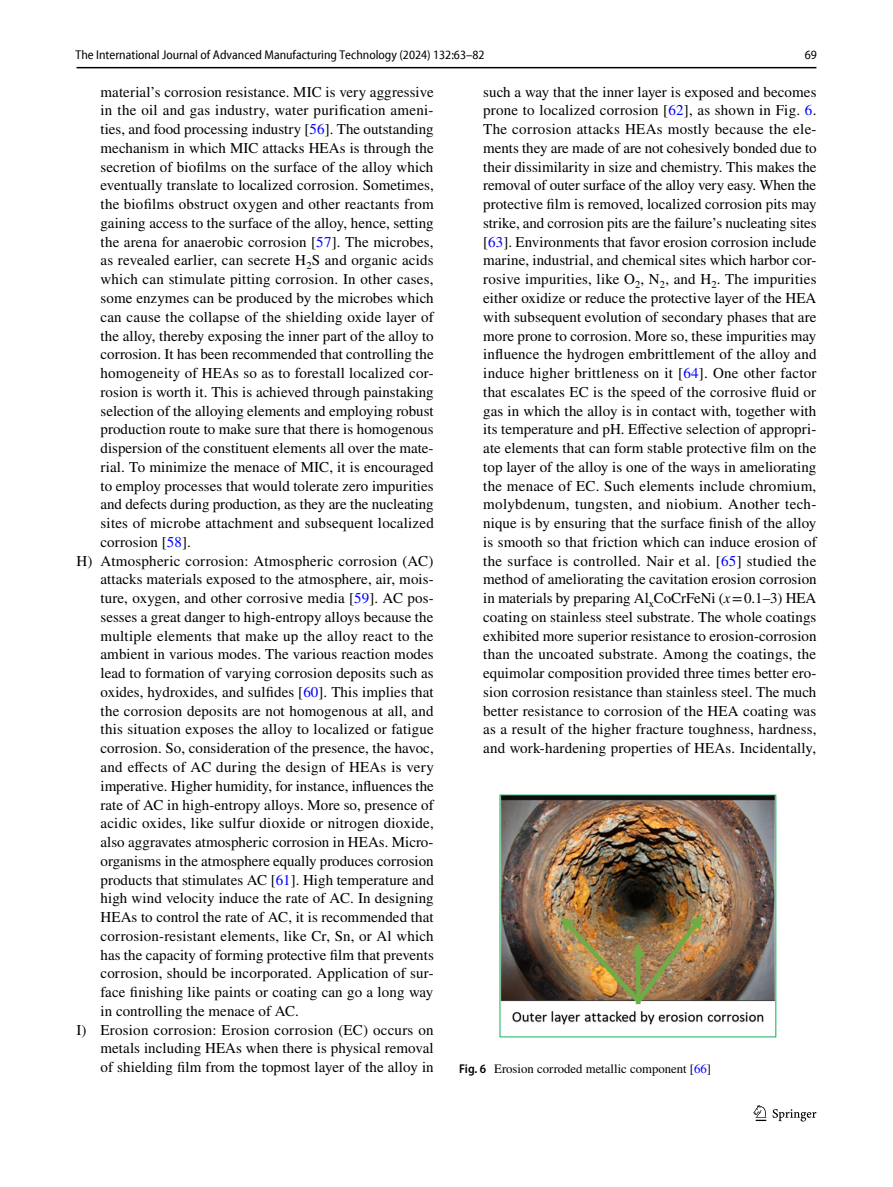
<style>
.page{position:relative;width:893px;height:1187px;background:#fff}
.page>*{position:absolute;margin:0;border:0;box-sizing:border-box;transform-origin:0 0}
.t1{font:15px/18.8px "STIX";letter-spacing:.005em;color:#000;text-align:justify}
.t2{font:semi-condensed 12.75px "Myriad Pro Unic";color:#000}
.t3{font:12.75px "STIX";color:#000}
.s1{color:#00f}
.s2{font-style:italic}
.s3{font-family:"Myriad Pro";font-weight:600;font-stretch:semi-condensed}
</style>
<div class="page">
<hr style="left:77px;top:67px;width:739px;height:1px;background:#000">
<svg style="left:753px;top:1105px;width:13px;height:15px"></svg>
<svg style="left:773px;top:1109px;width:43px;height:12px"></svg>
<img style="left:500px;top:794px;width:276px;height:243px">
<p class="t2" style="left:76px;top:50px;width:410px">The International Journal of Advanced Manufacturing Technology (2024) 132:63–82</p>
<p class="t2" style="left:805px;top:50px;width:14px">69</p>
<p class="t1" style="left:101px;top:83px;width:335px">material’s corrosion resistance. MIC is very aggressive</p>
<p class="t1" style="left:101px;top:102px;width:334px">in the oil and gas industry, water purification ameni-</p>
<p class="t1" style="left:101px;top:121px;width:335px">ties, and food processing industry [<span class="s1">56</span>]. The outstanding</p>
<p class="t1" style="left:101px;top:139px;width:335px">mechanism in which MIC attacks HEAs is through the</p>
<p class="t1" style="left:101px;top:158px;width:334px">secretion of biofilms on the surface of the alloy which</p>
<p class="t1" style="left:101px;top:177px;width:335px">eventually translate to localized corrosion. Sometimes,</p>
<p class="t1" style="left:101px;top:196px;width:335px">the biofilms obstruct oxygen and other reactants from</p>
<p class="t1" style="left:101px;top:214px;width:335px">gaining access to the surface of the alloy, hence, setting</p>
<p class="t1" style="left:101px;top:233px;width:335px">the arena for anaerobic corrosion [<span class="s1">57</span>]. The microbes,</p>
<p class="t1" style="left:101px;top:252px;width:335px">as revealed earlier, can secrete H<sub>2</sub>S and organic acids</p>
<p class="t1" style="left:101px;top:271px;width:335px">which can stimulate pitting corrosion. In other cases,</p>
<p class="t1" style="left:101px;top:289px;width:335px">some enzymes can be produced by the microbes which</p>
<p class="t1" style="left:101px;top:308px;width:335px">can cause the collapse of the shielding oxide layer of</p>
<p class="t1" style="left:101px;top:327px;width:335px">the alloy, thereby exposing the inner part of the alloy to</p>
<p class="t1" style="left:101px;top:346px;width:335px">corrosion. It has been recommended that controlling the</p>
<p class="t1" style="left:101px;top:364px;width:335px">homogeneity of HEAs so as to forestall localized cor-</p>
<p class="t1" style="left:101px;top:383px;width:335px">rosion is worth it. This is achieved through painstaking</p>
<p class="t1" style="left:101px;top:402px;width:335px">selection of the alloying elements and employing robust</p>
<p class="t1" style="left:101px;top:421px;width:335px">production route to make sure that there is homogenous</p>
<p class="t1" style="left:101px;top:439px;width:335px">dispersion of the constituent elements all over the mate-</p>
<p class="t1" style="left:101px;top:458px;width:335px">rial. To minimize the menace of MIC, it is encouraged</p>
<p class="t1" style="left:101px;top:477px;width:335px">to employ processes that would tolerate zero impurities</p>
<p class="t1" style="left:101px;top:496px;width:335px">and defects during production, as they are the nucleating</p>
<p class="t1" style="left:101px;top:514px;width:335px">sites of microbe attachment and subsequent localized</p>
<p class="t1" style="left:101px;top:533px;width:92px">corrosion [<span class="s1">58</span>].</p>
<p class="t1" style="left:77px;top:552px;width:358px">H) Atmospheric corrosion: Atmospheric corrosion (AC)</p>
<p class="t1" style="left:101px;top:571px;width:335px">attacks materials exposed to the atmosphere, air, mois-</p>
<p class="t1" style="left:101px;top:589px;width:335px">ture, oxygen, and other corrosive media [<span class="s1">59</span>]. AC pos-</p>
<p class="t1" style="left:101px;top:608px;width:334px">sesses a great danger to high-entropy alloys because the</p>
<p class="t1" style="left:101px;top:627px;width:334px">multiple elements that make up the alloy react to the</p>
<p class="t1" style="left:101px;top:646px;width:335px">ambient in various modes. The various reaction modes</p>
<p class="t1" style="left:101px;top:664px;width:335px">lead to formation of varying corrosion deposits such as</p>
<p class="t1" style="left:101px;top:683px;width:335px">oxides, hydroxides, and sulfides [<span class="s1">60</span>]. This implies that</p>
<p class="t1" style="left:101px;top:702px;width:335px">the corrosion deposits are not homogenous at all, and</p>
<p class="t1" style="left:101px;top:721px;width:335px">this situation exposes the alloy to localized or fatigue</p>
<p class="t1" style="left:101px;top:739px;width:335px">corrosion. So, consideration of the presence, the havoc,</p>
<p class="t1" style="left:101px;top:758px;width:335px">and effects of AC during the design of HEAs is very</p>
<p class="t1" style="left:101px;top:777px;width:335px">imperative. Higher humidity, for instance, influences the</p>
<p class="t1" style="left:101px;top:796px;width:335px">rate of AC in high-entropy alloys. More so, presence of</p>
<p class="t1" style="left:101px;top:814px;width:335px">acidic oxides, like sulfur dioxide or nitrogen dioxide,</p>
<p class="t1" style="left:101px;top:833px;width:334px">also aggravates atmospheric corrosion in HEAs. Micro-</p>
<p class="t1" style="left:101px;top:852px;width:335px">organisms in the atmosphere equally produces corrosion</p>
<p class="t1" style="left:101px;top:871px;width:335px">products that stimulates AC [<span class="s1">61</span>]. High temperature and</p>
<p class="t1" style="left:101px;top:889px;width:335px">high wind velocity induce the rate of AC. In designing</p>
<p class="t1" style="left:101px;top:908px;width:335px">HEAs to control the rate of AC, it is recommended that</p>
<p class="t1" style="left:101px;top:927px;width:334px">corrosion-resistant elements, like Cr, Sn, or Al which</p>
<p class="t1" style="left:101px;top:946px;width:335px">has the capacity of forming protective film that prevents</p>
<p class="t1" style="left:101px;top:964px;width:335px">corrosion, should be incorporated. Application of sur-</p>
<p class="t1" style="left:101px;top:983px;width:334px">face finishing like paints or coating can go a long way</p>
<p class="t1" style="left:101px;top:1002px;width:200px">in controlling the menace of AC.</p>
<p class="t1" style="left:77px;top:1021px;width:359px">I) Erosion corrosion: Erosion corrosion (EC) occurs on</p>
<p class="t1" style="left:101px;top:1039px;width:335px">metals including HEAs when there is physical removal</p>
<p class="t1" style="left:101px;top:1058px;width:335px">of shielding film from the topmost layer of the alloy in</p>
<p class="t1" style="left:483px;top:83px;width:335px">such a way that the inner layer is exposed and becomes prone to localized corrosion [<span class="s1">62</span>], as shown in Fig. <span class="s1">6</span>.<br>The corrosion attacks HEAs mostly because the ele&shy;ments they are made of are not cohesively bonded due to their dissimilarity in size and chemistry. This makes the removal of outer surface of the alloy very easy. When the protective film is removed, localized corrosion pits may strike, and corrosion pits are the failure’s nucleating sites [<span class="s1">63</span>]. Environments that favor erosion corrosion include marine, industrial, and chemical sites which harbor cor&shy;rosive impurities, like O<sub>2</sub>, N<sub>2</sub>, and H<sub>2</sub>. The impurities either oxidize or reduce the protective layer of the HEA with subsequent evolution of secondary phases that are more prone to corrosion. More so, these impurities may influence the hydrogen embrittlement of the alloy and induce higher brittleness on it [<span class="s1">64</span>]. One other factor that escalates EC is the speed of the corrosive fluid or gas in which the alloy is in contact with, together with its temperature and pH. Effective selection of appropri&shy;ate elements that can form stable protective film on the top layer of the alloy is one of the ways in ameliorating the menace of EC. Such elements include chromium, molybdenum, tungsten, and niobium. Another tech&shy;nique is by ensuring that the surface finish of the alloy is smooth so that friction which can induce erosion of the surface is controlled. Nair et al. [<span class="s1">65</span>] studied the method of ameliorating the cavitation erosion corrosion in materials by preparing Al<sub>x</sub>CoCrFeNi (<span class="s2">x</span>=0.1–3) HEA coating on stainless steel substrate. The whole coatings exhibited more superior resistance to erosion-corrosion than the uncoated substrate. Among the coatings, the equimolar composition provided three times better ero&shy;sion corrosion resistance than stainless steel. The much better resistance to corrosion of the HEA coating was as a result of the higher fracture toughness, hardness, and work-hardening properties of HEAs. Incidentally,</p>
<p class="t3" style="left:459px;top:1059px;width:253px"><span class="s3">Fig. 6</span> Erosion corroded metallic component [<span class="s1">66</span>]</p>
</div>
